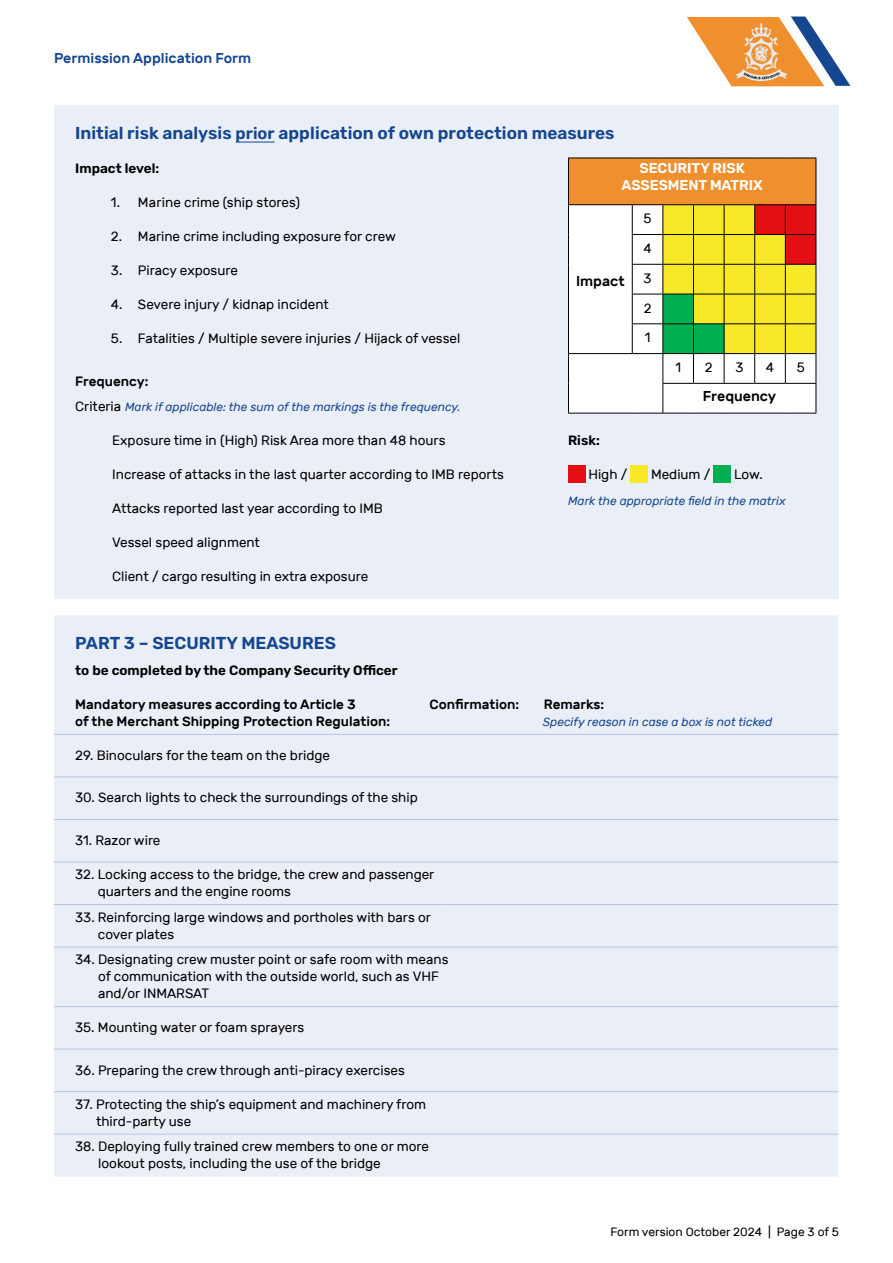
<style>
.page{position:relative;width:893px;height:1263px;background:#fff}
.page>*{position:absolute;margin:0;border:0;box-sizing:border-box;transform-origin:0 0}
.t1{font:600 17.25px "Rubik";color:#154690}
.t2{font:600 14.25px/17px "Rubik";letter-spacing:-.005em;color:#fff;text-align:center}
.t3{font:500 14.25px "Rubik";color:#154690}
.t4{font:500 14.25px "Rubik";color:#000}
.t5{font:13.5px/17px "Rubik";color:#000}
.t6{font:500 13.5px "Rubik";color:#000}
.t7{font:600 13.5px "Rubik";color:#000}
.t8{font:italic 12px "Rubik";color:#154690}
.t9{font:12px "Rubik";color:#000}
.s1{font-size:16.5px}
.s2{font-style:normal;font-size:13.5px;color:#000}
</style>
<div class="page">
<div style="left:54px;top:105px;width:785px;height:493px;background:#eaeef6"></div>
<hr style="left:236px;top:142px;width:39px;height:1px;background:#154690">
<div style="left:54px;top:615px;width:784px;height:562px;background:#eaeef6"></div>
<hr style="left:54px;top:734px;width:392px;height:1px;background:#b9c7de">
<hr style="left:446px;top:734px;width:392px;height:1px;background:#b9c7de">
<hr style="left:54px;top:777px;width:392px;height:1px;background:#b9c7de">
<hr style="left:446px;top:777px;width:392px;height:1px;background:#b9c7de">
<hr style="left:54px;top:819px;width:392px;height:1px;background:#b9c7de">
<hr style="left:446px;top:819px;width:392px;height:1px;background:#b9c7de">
<hr style="left:54px;top:862px;width:392px;height:1px;background:#b9c7de">
<hr style="left:446px;top:862px;width:392px;height:1px;background:#b9c7de">
<hr style="left:54px;top:904px;width:392px;height:1px;background:#b9c7de">
<hr style="left:446px;top:904px;width:392px;height:1px;background:#b9c7de">
<hr style="left:54px;top:947px;width:392px;height:1px;background:#b9c7de">
<hr style="left:446px;top:947px;width:392px;height:1px;background:#b9c7de">
<hr style="left:54px;top:1006px;width:392px;height:1px;background:#b9c7de">
<hr style="left:446px;top:1006px;width:392px;height:1px;background:#b9c7de">
<hr style="left:54px;top:1049px;width:392px;height:1px;background:#b9c7de">
<hr style="left:446px;top:1049px;width:392px;height:1px;background:#b9c7de">
<hr style="left:54px;top:1091px;width:392px;height:1px;background:#b9c7de">
<hr style="left:446px;top:1091px;width:392px;height:1px;background:#b9c7de">
<hr style="left:54px;top:1134px;width:392px;height:1px;background:#b9c7de">
<hr style="left:446px;top:1134px;width:392px;height:1px;background:#b9c7de">
<svg style="left:687px;top:17px;width:163px;height:69px"></svg>
<div style="left:568px;top:158px;width:248px;height:47px;background:#ef8f2e"></div>
<div style="left:569px;top:205px;width:93px;height:208px;background:#fff"></div>
<hr style="left:568px;top:158px;width:64px;height:1px;background:#000">
<hr style="left:568px;top:158px;width:1px;height:46px;background:#000">
<hr style="left:632px;top:158px;width:31px;height:1px;background:#000">
<hr style="left:663px;top:158px;width:30px;height:1px;background:#000">
<hr style="left:693px;top:158px;width:31px;height:1px;background:#000">
<hr style="left:724px;top:158px;width:31px;height:1px;background:#000">
<hr style="left:755px;top:158px;width:30px;height:1px;background:#000">
<hr style="left:785px;top:158px;width:31px;height:1px;background:#000">
<hr style="left:816px;top:158px;width:1px;height:46px;background:#000">
<hr style="left:568px;top:204px;width:64px;height:1px;background:#000">
<svg style="left:568px;top:205px;width:1px;height:29px"></svg>
<hr style="left:568px;top:234px;width:1px;height:30px;background:#000">
<hr style="left:568px;top:264px;width:1px;height:30px;background:#000">
<hr style="left:568px;top:294px;width:1px;height:30px;background:#000">
<hr style="left:632px;top:204px;width:31px;height:1px;background:#000">
<hr style="left:663px;top:204px;width:30px;height:1px;background:#000">
<hr style="left:693px;top:204px;width:31px;height:1px;background:#000">
<hr style="left:724px;top:204px;width:31px;height:1px;background:#000">
<hr style="left:755px;top:204px;width:30px;height:1px;background:#000">
<hr style="left:785px;top:204px;width:31px;height:1px;background:#000">
<hr style="left:632px;top:234px;width:31px;height:1px;background:#000">
<hr style="left:632px;top:264px;width:31px;height:1px;background:#000">
<hr style="left:632px;top:294px;width:31px;height:1px;background:#000">
<hr style="left:632px;top:323px;width:31px;height:1px;background:#000">
<svg style="left:632px;top:205px;width:1px;height:148px"></svg>
<hr style="left:568px;top:353px;width:64px;height:1px;background:#000">
<svg style="left:568px;top:324px;width:1px;height:59px"></svg>
<hr style="left:632px;top:353px;width:31px;height:1px;background:#000">
<hr style="left:568px;top:383px;width:1px;height:30px;background:#000">
<svg style="left:662px;top:205px;width:155px;height:208px;background:#d4c961"></svg>
<hr style="left:568px;top:413px;width:64px;height:1px;background:#000">
<hr style="left:632px;top:413px;width:31px;height:1px;background:#000">
<hr style="left:663px;top:413px;width:30px;height:1px;background:#000">
<hr style="left:693px;top:413px;width:31px;height:1px;background:#000">
<hr style="left:724px;top:413px;width:31px;height:1px;background:#000">
<hr style="left:755px;top:413px;width:30px;height:1px;background:#000">
<hr style="left:785px;top:413px;width:31px;height:1px;background:#000">
<div style="left:568px;top:465px;width:17px;height:17px;background:#e30f13"></div>
<div style="left:631px;top:465px;width:17px;height:17px;background:#f8e928"></div>
<div style="left:714px;top:465px;width:17px;height:17px;background:#00b050"></div>
<p class="t3" style="left:54px;top:50px;width:199px">Permission Application Form</p>
<p class="t1" style="left:75px;top:123px;width:541px">Initial risk analysis <span class="s1">prior</span> application of own protection measures</p>
<p class="t7" style="left:75px;top:161px;width:85px">Impact level:</p>
<p class="t5" style="left:111px;top:194px;width:190px">1. Marine crime (ship stores)</p>
<p class="t5" style="left:111px;top:228px;width:286px">2. Marine crime including exposure for crew</p>
<p class="t5" style="left:111px;top:262px;width:128px">3. Piracy exposure</p>
<p class="t5" style="left:111px;top:296px;width:219px">4. Severe injury / kidnap incident</p>
<p class="t5" style="left:111px;top:330px;width:351px">5. Fatalities / Multiple severe injuries / Hijack of vessel</p>
<p class="t6" style="left:75px;top:373px;width:75px">Frequency:</p>
<p class="t8" style="left:75px;top:400px;width:387px"><span class="s2">Criteria</span> Mark if applicable: the sum of the markings is the frequency.</p>
<p class="t5" style="left:112px;top:432px;width:335px">Exposure time in (High) Risk Area more than 48 hours</p>
<p class="t5" style="left:112px;top:466px;width:393px">Increase of attacks in the last quarter according to IMB reports</p>
<p class="t5" style="left:112px;top:500px;width:272px">Attacks reported last year according to IMB</p>
<p class="t5" style="left:112px;top:534px;width:149px">Vessel speed alignment</p>
<p class="t5" style="left:112px;top:568px;width:258px">Client / cargo resulting in extra exposure</p>
<p class="t2" style="left:622px;top:160px;width:143px">SECURITY RISK<br>ASSESMENT MATRIX</p>
<p class="t5" style="left:644px;top:210px;width:10px">5</p>
<p class="t5" style="left:643px;top:240px;width:10px">4</p>
<p class="t5" style="left:644px;top:270px;width:10px">3</p>
<p class="t5" style="left:644px;top:300px;width:9px">2</p>
<p class="t5" style="left:645px;top:330px;width:7px">1</p>
<p class="t4" style="left:576px;top:273px;width:50px">Impact</p>
<p class="t5" style="left:675px;top:359px;width:7px">1</p>
<p class="t5" style="left:705px;top:359px;width:9px">2</p>
<p class="t5" style="left:735px;top:359px;width:10px">3</p>
<p class="t5" style="left:766px;top:359px;width:10px">4</p>
<p class="t5" style="left:797px;top:359px;width:10px">5</p>
<p class="t4" style="left:703px;top:388px;width:75px">Frequency</p>
<p class="t7" style="left:568px;top:433px;width:33px">Risk:</p>
<p class="t5" style="left:588px;top:466px;width:41px">High /</p>
<p class="t5" style="left:651px;top:466px;width:61px">Medium /</p>
<p class="t5" style="left:734px;top:466px;width:30px">Low.</p>
<p class="t8" style="left:568px;top:494px;width:219px">Mark the appropriate field in the matrix</p>
<p class="t1" style="left:75px;top:634px;width:262px">PART 3 – SECURITY MEASURES</p>
<p class="t7" style="left:75px;top:663px;width:324px">to be completed by the Company Security Officer</p>
<p class="t6" style="left:75px;top:697px;width:282px">Mandatory measures according to Article 3</p>
<p class="t6" style="left:430px;top:697px;width:91px">Confirmation:</p>
<p class="t6" style="left:544px;top:697px;width:62px">Remarks:</p>
<p class="t6" style="left:75px;top:714px;width:316px">of the Merchant Shipping Protection Regulation:</p>
<p class="t8" style="left:543px;top:715px;width:231px">Specify reason in case a box is not ticked</p>
<p class="t5" style="left:75px;top:747px;width:256px">29. Binoculars for the team on the bridge</p>
<p class="t5" style="left:75px;top:789px;width:344px">30. Search lights to check the surroundings of the ship</p>
<p class="t5" style="left:75px;top:832px;width:87px">31. Razor wire</p>
<p class="t5" style="left:98px;top:866px;width:338px;text-indent:-23px">32. Locking access to the bridge, the crew and passenger quarters and the engine rooms</p>
<p class="t5" style="left:98px;top:909px;width:335px;text-indent:-23px">33. Reinforcing large windows and portholes with bars or cover plates</p>
<p class="t5" style="left:98px;top:951px;width:352px;text-indent:-23px">34. Designating crew muster point or safe room with means of communication with the outside world, such as VHF and/or INMARSAT</p>
<p class="t5" style="left:75px;top:1019px;width:231px">35. Mounting water or foam sprayers</p>
<p class="t5" style="left:75px;top:1062px;width:331px">36. Preparing the crew through anti-piracy exercises</p>
<p class="t5" style="left:96px;top:1096px;width:332px;text-indent:-21px">37. Protecting the ship’s equipment and machinery from third-party use</p>
<p class="t5" style="left:98px;top:1138px;width:332px;text-indent:-23px">38. Deploying fully trained crew members to one or more lookout posts, including the use of the bridge</p>
<p class="t9" style="left:610px;top:1225px;width:230px">Form version October 2024 | Page 3 of 5</p>
</div>
